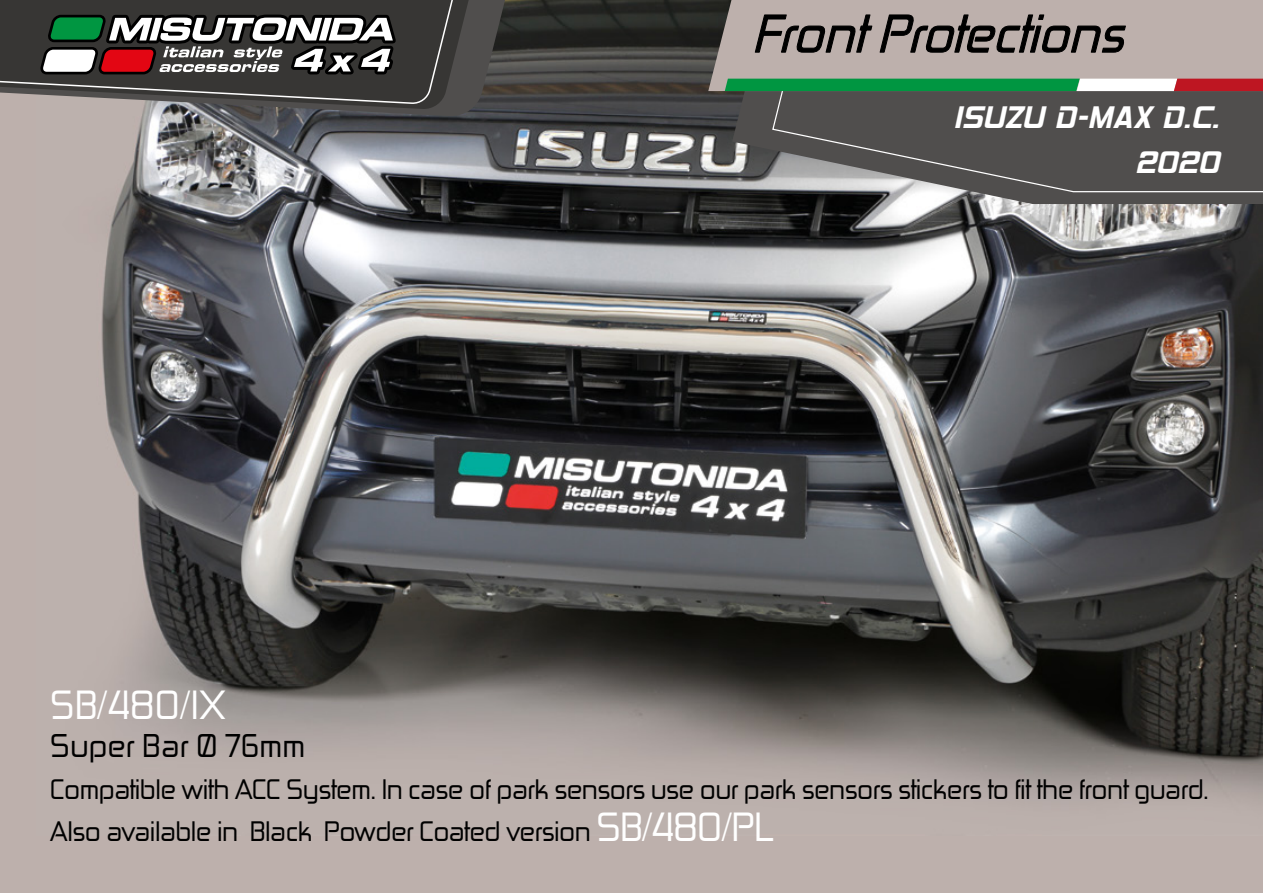
<style>
.page{position:relative;width:1263px;height:893px;background:#bdb0ac}
.page>*{position:absolute;margin:0;border:0;box-sizing:border-box;transform-origin:0 0}
.t1{font:italic 51px "Zekton Rg";color:#000}
.t2{font:39px "Zekton Rg";color:#fff}
.t3{font:37.5px/45px "Hemi Head 426";color:#fff;text-align:right}
.t4{font:31.5px "Zekton Rg";color:#000}
.t5{font:27px/42px "Zekton Rg";letter-spacing:-.02em;color:#000}
.s1{font-size:39px;color:#fff}
</style>
<div class="page">
<img style="left:101px;top:0;width:1162px;height:801px">
<svg style="left:732px;top:91px;width:531px;height:113px;background:#5d5c5b"></svg>
<svg style="left:101px;top:0;width:424px;height:117px;background:#4f4f4f"></svg>
<svg style="left:101px;top:0;width:391px;height:110px;background:#595757"></svg>
<svg style="left:771px;top:91px;width:492px;height:102px;background:#5b5a59"></svg>
<svg style="left:0;top:0;width:479px;height:105px;background:#4c4a48"></svg>
<svg style="left:708px;top:0;width:555px;height:91px"></svg>
<svg style="left:754px;top:14px;width:375px;height:39px"></svg>
<svg style="left:40px;top:0;width:361px;height:80px;background:#615e5a"></svg>
<svg style="left:725px;top:79px;width:538px;height:12px;background:#4d945e"></svg>
<h1 class="t1" style="left:752px;top:1px;width:387px">FrontProtections</h1>
<h3 class="t3" style="left:953px;top:97px;width:267px">ISUZU D-MAX D.C.<br>2020</h3>
<h2 class="t2" style="left:50px;top:680px;width:178px">SB/480/IX</h2>
<p class="t4" style="left:50px;top:726px;width:257px">Super Bar Ø 76mm</p>
<p class="t5" style="left:50px;top:767px;width:1160px">Compatible with ACC System. In case of park sensors use our park sensors stickers to fit the front guard.<br>Also available in Black Powder Coated version <span class="s1">SB/480/PL</span></p>
</div>
